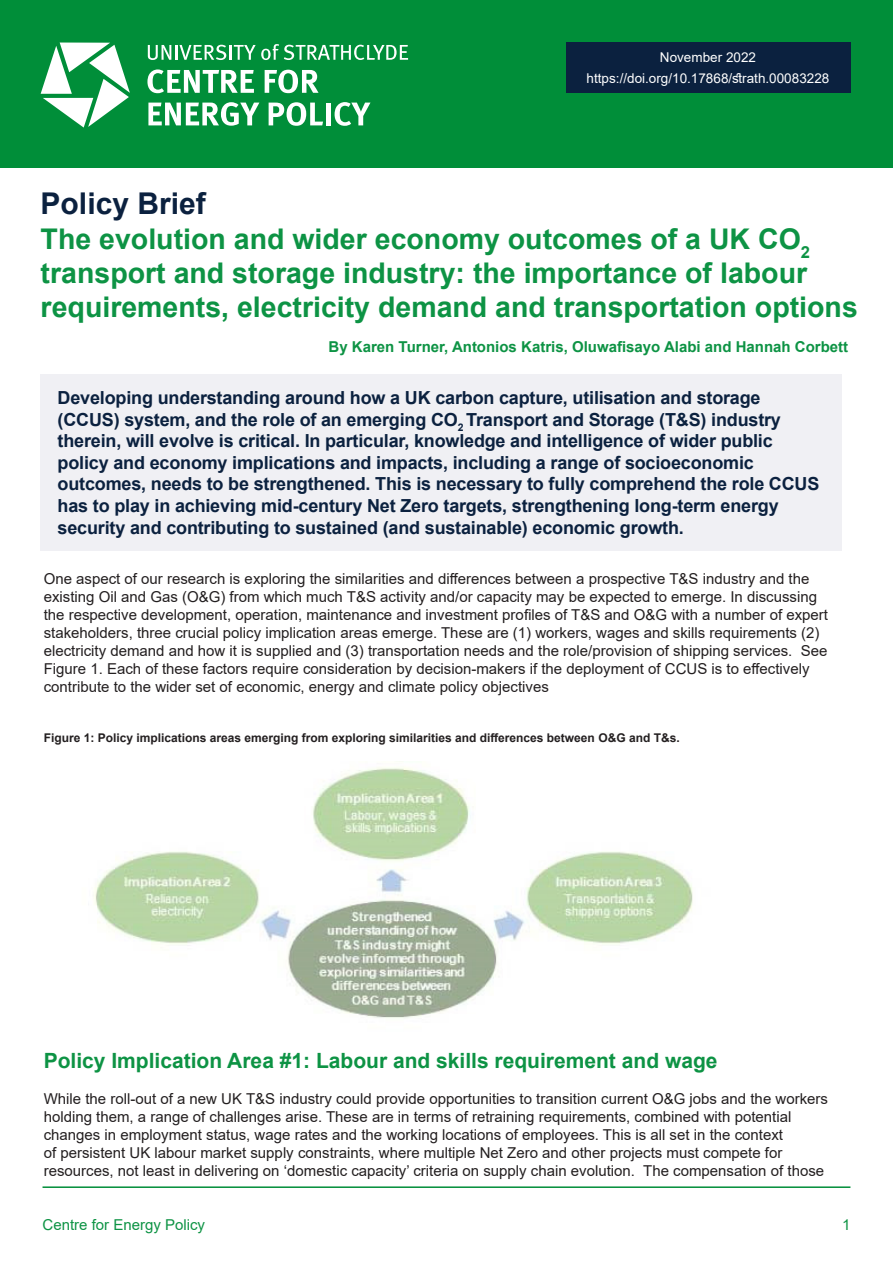
<style>
.page{position:relative;width:893px;height:1263px;background:#fff}
.page>*{position:absolute;margin:0;border:0;box-sizing:border-box;transform-origin:0 0}
.CEP_Heading{font:30px "Arial Bold MT2";color:#0b213f}
.CEP_Heading-2{font:28.5px/34.2px "Arial Bold MT2";color:#0d9344}
.CEP_Heading-3{font:21px "Arial Bold MT2";color:#0d9344}
.summary_bullets{font:18px/21.6px "Arial Bold MT2";letter-spacing:-.01em;color:#0b213f}
.Black_bullet_points{font:15px/18px "Arial";color:#231f20}
.t1{font:700 15px "Arial";color:#0d9344}
.t2{font:15px "Arial MT2";color:#0d9344}
.t3{font:13.5px "Arial";color:#fff}
.t4{font:13.5px "Arial MT2";color:#fff}
.Black_bullet_points-2{font:700 12px "Arial";color:#231f20}
</style>
<div class="page">
<div style="left:0;top:0;width:893px;height:168px;background:#008e39"></div>
<svg style="left:148px;top:44px;width:260px;height:16px"></svg>
<svg style="left:147px;top:69px;width:107px;height:24px"></svg>
<svg style="left:265px;top:70px;width:54px;height:23px"></svg>
<svg style="left:148px;top:102px;width:111px;height:24px"></svg>
<svg style="left:269px;top:102px;width:54px;height:24px"></svg>
<div style="left:326px;top:103px;width:5px;height:22px;background:#fff"></div>
<svg style="left:335px;top:102px;width:35px;height:24px"></svg>
<svg style="left:41px;top:43px;width:89px;height:85px"></svg>
<hr style="left:43px;top:1186px;width:807px;height:2px;background:#008e39">
<div style="left:41px;top:374px;width:801px;height:177px;background:#f0f0f4"></div>
<div style="left:566px;top:43px;width:284px;height:50px;background:#0b213f"></div>
<img style="left:93px;top:767px;width:600px;height:251px">
<p class="t4" style="left:660px;top:48px;width:98px">November 2022</p>
<p class="t3" style="left:587px;top:69px;width:244px">https://doi.org/10.17868/strath.00083228</p>
<p class="CEP_Heading" style="left:41px;top:183px;width:167px">Policy Brief</p>
<p class="CEP_Heading-2" style="left:41px;top:222px;width:819px">The evolution and wider economy outcomes of a UK CO<sub>2 </sub>transport and storage industry: the importance of labour requirements, electricity demand and transportation options</p>
<p class="t1" style="left:329px;top:336px;width:521px">By Karen Turner, Antonios Katris, Oluwafisayo Alabi and Hannah Corbett</p>
<p class="summary_bullets" style="left:58px;top:387px;width:763px">Developing understanding around how a UK carbon capture, utilisation and storage (CCUS) system, and the role of an emerging CO<sub>2</sub> Transport and Storage (T&amp;S) industry therein, will evolve is critical. In particular, knowledge and intelligence of wider public policy and economy implications and impacts, including a range of socioeconomic outcomes, needs to be strengthened. This is necessary to fully comprehend the role CCUS has to play in achieving mid-century Net Zero targets, strengthening long-term energy security and contributing to sustained (and sustainable) economic growth.</p>
<p class="Black_bullet_points" style="left:44px;top:570px;width:786px">One aspect of our research is exploring the similarities and differences between a prospective T&amp;S industry and the existing Oil and Gas (O&amp;G) from which much T&amp;S activity and/or capacity may be expected to emerge. In discussing the respective development, operation, maintenance and investment profiles of T&amp;S and O&amp;G with a number of expert stakeholders, three crucial policy implication areas emerge. These are (1) workers, wages and skills requirements (2) electricity demand and how it is supplied and (3) transportation needs and the role/provision of shipping services. See Figure 1. Each of these factors require consideration by decision-makers if the deployment of CCUS is to effectively contribute to the wider set of economic, energy and climate policy objectives</p>
<p class="Black_bullet_points-2" style="left:44px;top:730px;width:637px">Figure 1: Policy implications areas emerging from exploring similarities and differences between O&amp;G and T&amp;s.</p>
<p class="CEP_Heading-3" style="left:44px;top:1045px;width:675px">Policy Implication Area #1: Labour and skills requirement and wage</p>
<p class="Black_bullet_points" style="left:44px;top:1089px;width:786px">While the roll-out of a new UK T&amp;S industry could provide opportunities to transition current O&amp;G jobs and the workers holding them, a range of challenges arise. These are in terms of retraining requirements, combined with potential changes in employment status, wage rates and the working locations of employees. This is all set in the context<br>of persistent UK labour market supply constraints, where multiple Net Zero and other projects must compete for resources, not least in delivering on ‘domestic capacity’ criteria on supply chain evolution. The compensation of those</p>
<p class="t2" style="left:43px;top:1214px;width:164px">Centre for Energy Policy</p>
<p class="t2" style="left:842px;top:1214px;width:10px">1</p>
</div>
